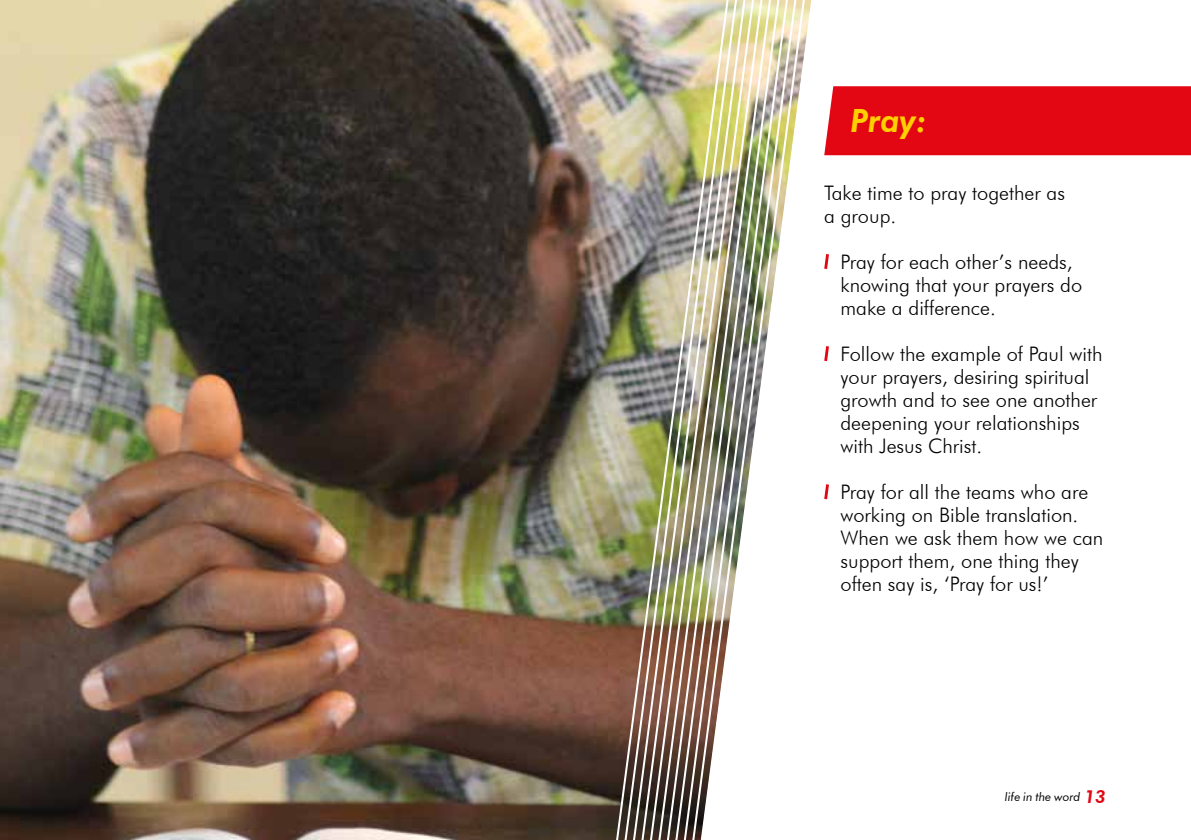
<style>
.page{position:relative;width:1191px;height:840px;background:#fff}
.page>*{position:absolute;margin:0;border:0;box-sizing:border-box;transform-origin:0 0}
.t1{font:italic 800 32px "Futura BT";color:#ffd000}
.t2{font:300 20px/23px "Futura BT";color:#000}
.t3{font:italic 12px "Futura BT";color:#000}
.s1{font-weight:800;font-size:18px;color:#e30613}
</style>
<div class="page">
<svg style="left:825px;top:254px;width:4px;height:15px"></svg>
<svg style="left:825px;top:346px;width:4px;height:15px"></svg>
<svg style="left:825px;top:484px;width:4px;height:15px"></svg>
<img style="left:0;top:0;width:612px;height:839px">
<img style="left:612px;top:0;width:9px;height:839px">
<img style="left:621px;top:0;width:8px;height:839px">
<img style="left:629px;top:0;width:9px;height:839px">
<img style="left:638px;top:0;width:8px;height:839px">
<img style="left:646px;top:0;width:8px;height:839px">
<img style="left:654px;top:0;width:9px;height:839px">
<img style="left:663px;top:0;width:8px;height:839px">
<img style="left:671px;top:0;width:9px;height:839px">
<img style="left:680px;top:0;width:8px;height:839px">
<img style="left:688px;top:0;width:9px;height:839px">
<img style="left:697px;top:0;width:8px;height:839px">
<img style="left:705px;top:0;width:120px;height:807px">
<div style="left:824px;top:86px;width:367px;height:69px;background:#e30613"></div>
<h1 class="t1" style="left:850px;top:101px;width:78px">Pray:</h1>
<p class="t2" style="left:824px;top:181px;width:242px">Take time to pray together as a group.</p>
<p class="t2" style="left:840px;top:250px;width:243px">Pray for each other’s needs, knowing that your prayers do make a difference.</p>
<p class="t2" style="left:840px;top:342px;width:263px">Follow the example of Paul with your prayers, desiring spiritual growth and to see one another deepening your relationships with Jesus Christ.</p>
<p class="t2" style="left:840px;top:480px;width:264px">Pray for all the teams who are working on Bible translation.<br>When we ask them how we can support them, one thing they often say is, ‘Pray for us!’</p>
<p class="t3" style="left:1004px;top:788px;width:103px">life in the word <span class="s1">13</span></p>
</div>
